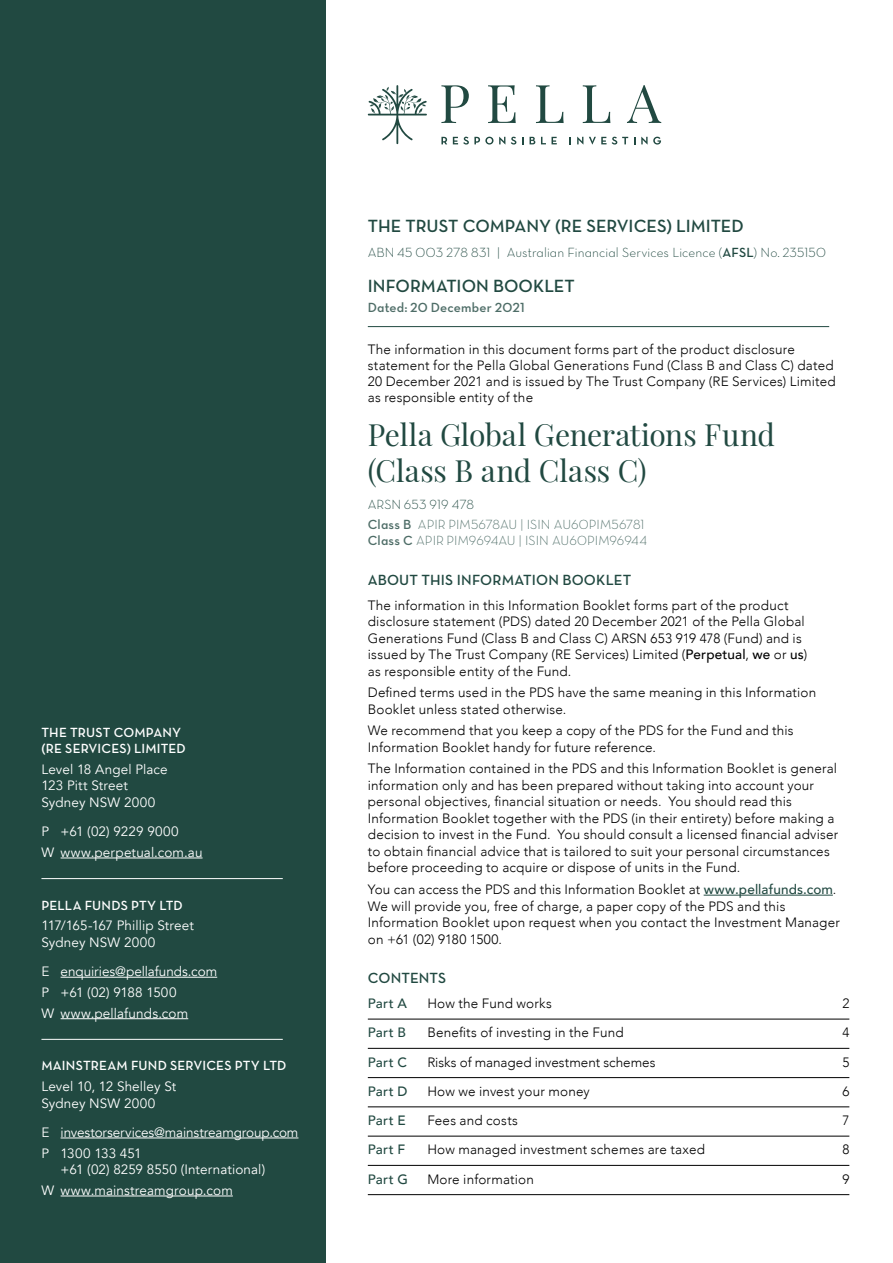
<style>
.page{position:relative;width:893px;height:1263px;background:#fff}
.page>*{position:absolute;margin:0;border:0;box-sizing:border-box;transform-origin:0 0}
.t1{font:30px/36px "Playfair Display";color:#214941}
.t2{font:18px "Neutra Text Demi Alt";letter-spacing:-.005em;color:#214941}
.t3{font:15px "Neutra Text Demi Alt";letter-spacing:.005em;color:#214941}
.t4{font:300 13.5px/16.5px "Avenir";letter-spacing:.015em;color:#000}
.t5{font:13.5px/20.7px "Avenir";letter-spacing:.005em;color:#fff}
.t6{font:13.5px/20.4px "Neutra Text Light Alt";color:#4e6d67}
.t7{font:13.5px/16.5px "Neutra Text Demi Alt";letter-spacing:.01em;color:#fff}
.t8{font:13.5px "Neutra Text Light Alt";letter-spacing:.005em;color:#214941}
.t9{font:500 13.5px "Avenir";letter-spacing:.02em;color:#214941}
.t10{font:13.5px "Neutra Text Demi Alt";letter-spacing:.015em;color:#4e6d67}
.s1{font-family:"Neutra Text Demi Alt"}
.s2{color:#214941}
.s3{font-weight:500}
.s4{font-weight:500;color:#214941}
</style>
<div class="page">
<div style="left:0;top:0;width:325px;height:1263px;background:#214941"></div>
<hr style="left:368px;top:1019px;width:481px;height:1px;background:#000">
<hr style="left:368px;top:1048px;width:481px;height:1px;background:#000">
<hr style="left:368px;top:1077px;width:481px;height:1px;background:#000">
<hr style="left:368px;top:1106px;width:481px;height:1px;background:#000">
<hr style="left:368px;top:1136px;width:481px;height:1px;background:#000">
<hr style="left:368px;top:1165px;width:481px;height:1px;background:#000">
<hr style="left:368px;top:1194px;width:481px;height:1px;background:#000">
<hr style="left:704px;top:895px;width:129px;height:1px;background:#214941">
<hr style="left:368px;top:326px;width:461px;height:1px;background:#214941">
<hr style="left:61px;top:1137px;width:237px;height:1px;background:#fff">
<hr style="left:61px;top:1195px;width:172px;height:1px;background:#fff">
<hr style="left:61px;top:977px;width:156px;height:1px;background:#fff">
<hr style="left:61px;top:1018px;width:127px;height:1px;background:#fff">
<hr style="left:61px;top:858px;width:142px;height:1px;background:#fff">
<svg style="left:368px;top:85px;width:59px;height:59px"></svg>
<svg style="left:641px;top:137px;width:20px;height:8px"></svg>
<svg style="left:589px;top:137px;width:17px;height:8px"></svg>
<svg style="left:541px;top:137px;width:16px;height:7px"></svg>
<svg style="left:499px;top:137px;width:6px;height:8px"></svg>
<svg style="left:441px;top:137px;width:6px;height:7px"></svg>
<svg style="left:453px;top:137px;width:40px;height:8px"></svg>
<svg style="left:511px;top:137px;width:5px;height:8px"></svg>
<svg style="left:522px;top:137px;width:2px;height:7px"></svg>
<svg style="left:530px;top:137px;width:5px;height:7px"></svg>
<svg style="left:577px;top:137px;width:6px;height:8px"></svg>
<svg style="left:612px;top:137px;width:16px;height:8px"></svg>
<svg style="left:441px;top:85px;width:28px;height:38px"></svg>
<svg style="left:488px;top:85px;width:28px;height:38px"></svg>
<svg style="left:536px;top:85px;width:28px;height:38px"></svg>
<svg style="left:583px;top:85px;width:27px;height:38px"></svg>
<svg style="left:627px;top:85px;width:34px;height:38px"></svg>
<hr style="left:41px;top:878px;width:242px;height:1px;background:#fff">
<hr style="left:41px;top:1039px;width:242px;height:1px;background:#fff">
<p class="t7" style="left:41px;top:723px;width:146px">THE TRUST COMPANY (RE SERVICES) LIMITED</p>
<p class="t5" style="left:41px;top:761px;width:128px;line-height:16.5px">Level 18 Angel Place<br>123 Pitt Street<br>Sydney NSW 2000</p>
<p class="t5" style="left:41px;top:821px;width:163px">P +61 (02) 9229 9000<br>W www.perpetual.com.au</p>
<p class="t7" style="left:41px;top:896px;width:143px">PELLA FUNDS PTY LTD</p>
<p class="t5" style="left:41px;top:918px;width:154px;line-height:16.5px">117/165-167 Phillip Street<br>Sydney NSW 2000</p>
<p class="t5" style="left:41px;top:961px;width:177px">E enquiries@pellafunds.com<br>P +61 (02) 9188 1500<br>W www.pellafunds.com</p>
<p class="t7" style="left:41px;top:1057px;width:246px">MAINSTREAM FUND SERVICES PTY LTD</p>
<p class="t5" style="left:41px;top:1078px;width:136px;line-height:16.5px">Level 10, 12 Shelley St<br>Sydney NSW 2000</p>
<p class="t5" style="left:41px;top:1122px;width:258px">E investorservices@mainstreamgroup.com<br>P 1300 133 451</p>
<p class="t5" style="left:41px;top:1159px;width:225px;text-indent:19px">+61 (02) 8259 8550 (International)<br>W www.mainstreamgroup.com</p>
<h2 class="t2" style="left:368px;top:215px;width:377px">THE TRUST COMPANY (RE SERVICES) LIMITED</h2>
<p class="t8" style="left:368px;top:244px;width:459px">ABN 45 003 278 831 | Australian Financial Services Licence (<span class="s1">AFSL</span>) No. 235150</p>
<h2 class="t2" style="left:368px;top:275px;width:208px">INFORMATION BOOKLET</h2>
<p class="t10" style="left:368px;top:299px;width:158px">Dated: 20 December 2021</p>
<p class="t4" style="left:368px;top:342px;width:469px;line-height:15.8px">The information in this document forms part of the product disclosure statement for the Pella Global Generations Fund (Class B and Class C) dated 20 December 2021 and is issued by The Trust Company (RE Services) Limited as responsible entity of the</p>
<h1 class="t1" style="left:368px;top:414px;width:409px">Pella Global Generations Fund (Class B and Class C)</h1>
<p class="t6" style="left:368px;top:493px;width:278px"><span class="s2">ARSN 653 919 478<br></span><span class="s1">Class B</span> APIR PIM5678AU | ISIN AU60PIM56781</p>
<p class="t6" style="left:368px;top:530px;width:281px"><span class="s1">Class C</span> APIR PIM9694AU | ISIN AU60PIM96944</p>
<p class="t3" style="left:368px;top:570px;width:265px">ABOUT THIS INFORMATION BOOKLET</p>
<p class="t4" style="left:368px;top:597px;width:441px">The information in this Information Booklet forms part of the product disclosure statement (PDS) dated 20 December 2021 of the Pella Global Generations Fund (Class B and Class C) ARSN 653 919 478 (Fund) and is issued by The Trust Company (RE Services) Limited (<span class="s3">Perpetual</span>, <span class="s3">we</span> or <span class="s3">us</span>) as responsible entity of the Fund.</p>
<p class="t4" style="left:368px;top:684px;width:450px">Defined terms used in the PDS have the same meaning in this Information<br>Booklet unless stated otherwise.</p>
<p class="t4" style="left:368px;top:722px;width:427px">We recommend that you keep a copy of the PDS for the Fund and this<br>Information Booklet handy for future reference.</p>
<p class="t4" style="left:368px;top:761px;width:472px">The Information contained in the PDS and this Information Booklet is general information only and has been prepared without taking into account your personal objectives, financial situation or needs. You should read this Information Booklet together with the PDS (in their entirety) before making a decision to invest in the Fund. You should consult a licensed financial adviser to obtain financial advice that is tailored to suit your personal circumstances before proceeding to acquire or dispose of units in the Fund.</p>
<p class="t4" style="left:368px;top:881px;width:474px">You can access the PDS and this Information Booklet at <span class="s4">www.pellafunds.com</span>.<br>We will provide you, free of charge, a paper copy of the PDS and this Information Booklet upon request when you contact the Investment Manager on +61 (02) 9180 1500.</p>
<p class="t3" style="left:368px;top:969px;width:80px">CONTENTS</p>
<p class="t9" style="left:368px;top:992px;width:41px">Part A</p>
<p class="t4" style="left:427px;top:995px;width:126px">How the Fund works</p>
<p class="t4" style="left:842px;top:995px;width:9px">2</p>
<p class="t9" style="left:368px;top:1021px;width:40px">Part B</p>
<p class="t4" style="left:427px;top:1024px;width:198px">Benefits of investing in the Fund</p>
<p class="t4" style="left:842px;top:1024px;width:9px">4</p>
<p class="t9" style="left:368px;top:1050px;width:41px">Part C</p>
<p class="t4" style="left:427px;top:1054px;width:230px">Risks of managed investment schemes</p>
<p class="t4" style="left:842px;top:1054px;width:9px">5</p>
<p class="t9" style="left:368px;top:1079px;width:41px">Part D</p>
<p class="t4" style="left:427px;top:1083px;width:164px">How we invest your money</p>
<p class="t4" style="left:842px;top:1083px;width:9px">6</p>
<p class="t9" style="left:368px;top:1109px;width:39px">Part E</p>
<p class="t4" style="left:427px;top:1112px;width:92px">Fees and costs</p>
<p class="t4" style="left:842px;top:1112px;width:9px">7</p>
<p class="t9" style="left:368px;top:1138px;width:39px">Part F</p>
<p class="t4" style="left:427px;top:1141px;width:279px">How managed investment schemes are taxed</p>
<p class="t4" style="left:842px;top:1141px;width:9px">8</p>
<p class="t9" style="left:368px;top:1167px;width:42px">Part G</p>
<p class="t4" style="left:427px;top:1171px;width:108px">More information</p>
<p class="t4" style="left:842px;top:1171px;width:9px">9</p>
</div>
